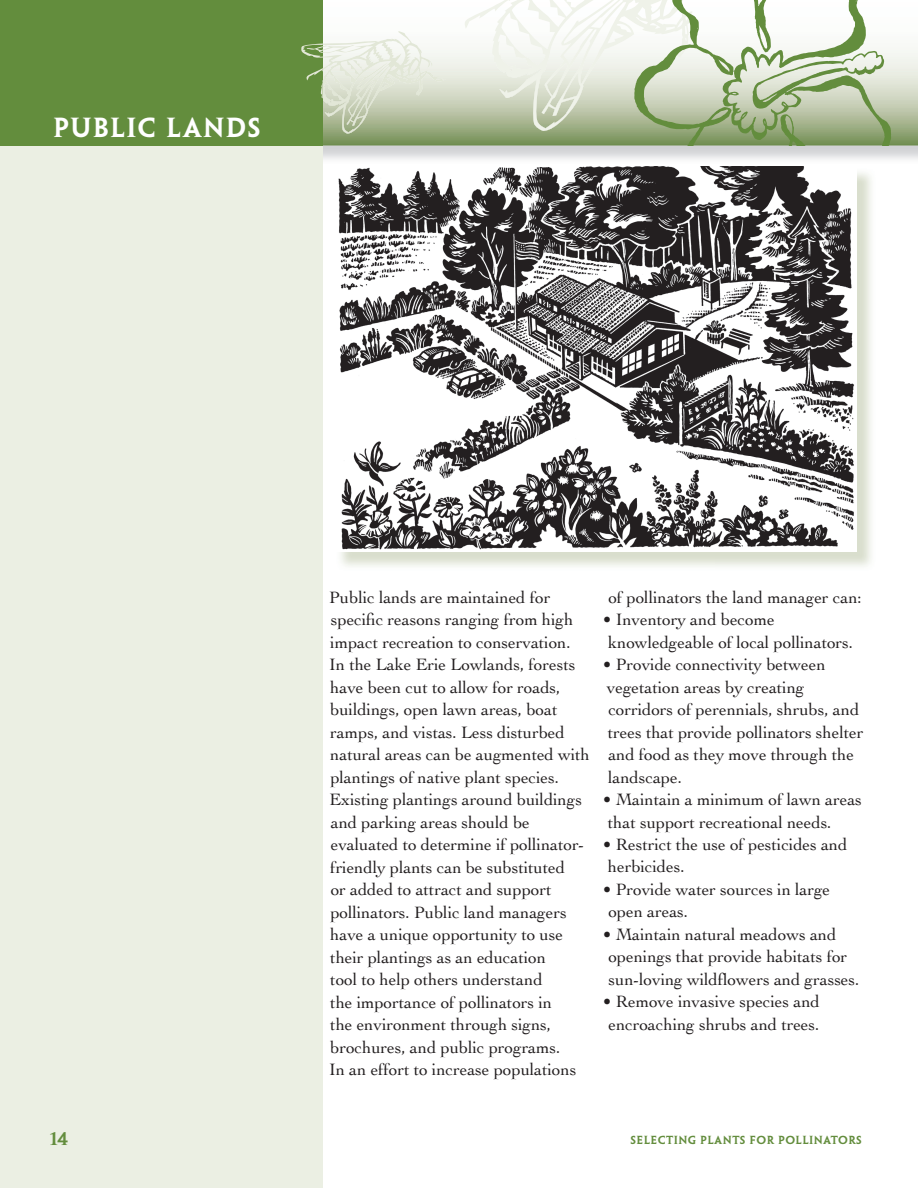
<style>
.page{position:relative;width:918px;height:1188px;background:#fff}
.page>*{position:absolute;margin:0;border:0;box-sizing:border-box;transform-origin:0 0}
.t1{font:24.75px "Penumbra MM 585 1000";letter-spacing:.05em;color:#fff}
.t2{font:17.25px/22.5px "Cochin";letter-spacing:-.005em;color:#231f20}
.t3{font:16.5px "Penumbra MM 585 1000";color:#638d3d}
.t4{font:10.5px "Penumbra MM 585 1000";letter-spacing:.04em;color:#638d3d}
</style>
<div class="page">
<div style="left:0;top:144px;width:323px;height:1044px;background:#ebefe3"></div>
<svg style="left:445px;top:48px;width:19px;height:83px;background:#d3dac7"></svg>
<div style="left:0;top:0;width:323px;height:145px;background:#638d3d"></div>
<svg style="left:301px;top:31px;width:144px;height:103px"></svg>
<svg style="left:464px;top:0;width:427px;height:145px"></svg>
<img style="left:338px;top:166px;width:517px;height:384px">
<h1 class="t1" style="left:53px;top:113px;width:209px">PUBLIC LANDS</h1>
<p class="t2" style="left:329px;top:585px;width:262px">Public lands are maintained for specific reasons ranging from high impact recreation to conservation.<br>In the Lake Erie Lowlands, forests have been cut to allow for roads, buildings, open lawn areas, boat ramps, and vistas. Less disturbed natural areas can be augmented with plantings of native plant species.<br>Existing plantings around buildings and parking areas should be evaluated to determine if pollinator&shy;friendly plants can be substituted<br>or added to attract and support pollinators. Public land managers have a unique opportunity to use their plantings as an education<br>tool to help others understand<br>the importance of pollinators in<br>the environment through signs, brochures, and public programs.<br>In an effort to increase populations</p>
<p class="t2" style="left:608px;top:585px;width:255px">of pollinators the land manager can:</p>
<p class="t2" style="left:603px;top:607px;width:252px">• Inventory and become knowledgeable of local pollinators.</p>
<p class="t2" style="left:603px;top:652px;width:262px">• Provide connectivity between vegetation areas by creating corridors of perennials, shrubs, and trees that provide pollinators shelter and food as they move through the landscape.</p>
<p class="t2" style="left:603px;top:787px;width:261px">• Maintain a minimum of lawn areas that support recreational needs.</p>
<p class="t2" style="left:603px;top:832px;width:246px">• Restrict the use of pesticides and herbicides.</p>
<p class="t2" style="left:608px;top:877px;width:223px;text-indent:-5px">• Provide water sources in large open areas.</p>
<p class="t2" style="left:608px;top:922px;width:253px;text-indent:-5px">• Maintain natural meadows and openings that provide habitats for sun-loving wildflowers and grasses.</p>
<p class="t2" style="left:603px;top:990px;width:218px;text-align:center">• Remove invasive species and encroaching shrubs and trees.</p>
<p class="t3" style="left:50px;top:1129px;width:20px">14</p>
<p class="t4" style="left:630px;top:1134px;width:233px">SELECTING PLANTS FOR POLLINATORS</p>
</div>
